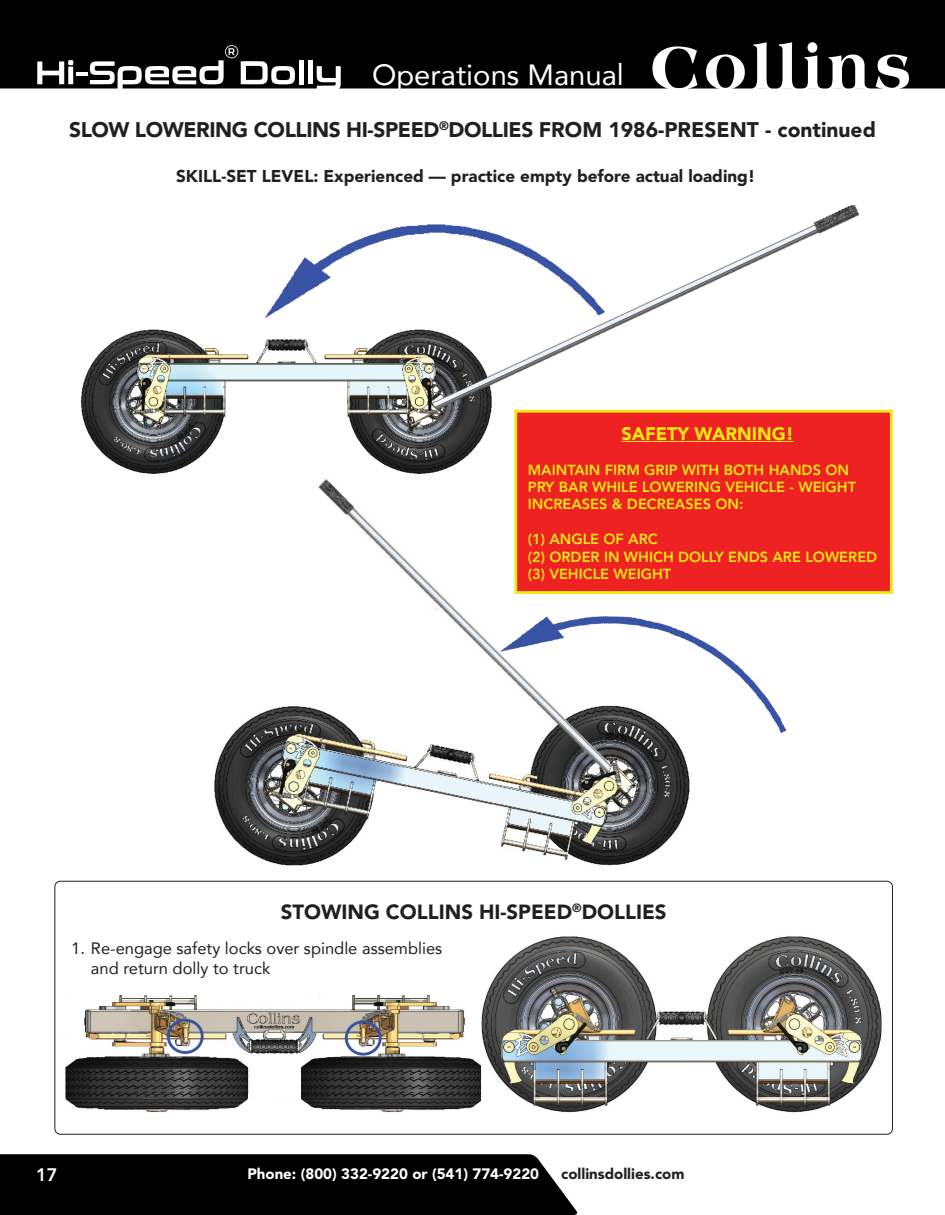
<style>
.page{position:relative;width:945px;height:1215px;background:#fff}
.page>*{position:absolute;margin:0;border:0;box-sizing:border-box;transform-origin:0 0}
.t1{font:29.25px "Avenir";color:#fff}
.t2{font:900 21px "Avenir LT Std";letter-spacing:-.02em;color:#231f20}
.t3{font:900 20.4px "Avenir LT Std";color:#231f20}
.t4{font:900 18px "Avenir LT Std";color:#eee913}
.t5{font:800 18px "Avenir LT Std";color:#fff}
.STEPS{font:900 17.1px "Avenir LT Std";color:#231f20}
.t6{font:16.5px/19.8px "Avenir";color:#231f20}
.t7{font:900 15px "Avenir LT Std";color:#fff}
.t8{font:900 15px "Avenir LT Std";color:#231f20}
.t9{font:800 14.55px/17.4px "Avenir LT Std";color:#eee913}
</style>
<div class="page">
<div style="left:0;top:1154px;width:578px;height:61px;background:#000001"></div>
<div style="left:0;top:0;width:945px;height:88px;background:#000001"></div>
<svg style="left:652px;top:46px;width:45px;height:43px"></svg>
<svg style="left:706px;top:54px;width:39px;height:35px"></svg>
<svg style="left:753px;top:42px;width:18px;height:47px"></svg>
<svg style="left:778px;top:42px;width:18px;height:47px"></svg>
<svg style="left:804px;top:42px;width:18px;height:47px"></svg>
<svg style="left:828px;top:55px;width:41px;height:34px"></svg>
<svg style="left:876px;top:55px;width:33px;height:34px"></svg>
<div style="left:299px;top:60px;width:5px;height:24px;background:#fff"></div>
<div style="left:308px;top:60px;width:5px;height:24px;background:#fff"></div>
<hr style="left:76px;top:72px;width:12px;height:4px;background:#fff">
<svg style="left:37px;top:60px;width:36px;height:24px"></svg>
<svg style="left:90px;top:45px;width:205px;height:44px"></svg>
<svg style="left:317px;top:66px;width:24px;height:23px"></svg>
<img style="left:65px;top:936px;width:817px;height:177px">
<img style="left:80px;top:205px;width:792px;height:661px">
<div style="left:55px;top:881px;width:838px;height:254px;border:1px solid #231f20;border-radius:6px"></div>
<div style="left:514px;top:410px;width:379px;height:184px;background:#ee2123;border:3px solid #eee913"></div>
<hr style="left:622px;top:441px;width:172px;height:1px;background:#eee913">
<h1 class="t1" style="left:372px;top:51px;width:253px">Operations Manual</h1>
<p class="t2" style="left:69px;top:117px;width:808px">SLOW LOWERING COLLINS HI-SPEED<sup>®</sup>DOLLIES FROM 1986-PRESENT - continued</p>
<p class="STEPS" style="left:176px;top:165px;width:581px">SKILL-SET LEVEL: Experienced — practice empty before actual loading!</p>
<p class="t4" style="left:622px;top:422px;width:174px">SAFETY WARNING!</p>
<p class="t9" style="left:528px;top:461px;width:330px">MAINTAIN FIRM GRIP WITH BOTH HANDS ON<br>PRY BAR WHILE LOWERING VEHICLE - WEIGHT<br>INCREASES &amp; DECREASES ON:</p>
<p class="t9" style="left:528px;top:531px;width:132px">(1) ANGLE OF ARC</p>
<p class="t9" style="left:528px;top:548px;width:351px">(2) ORDER IN WHICH DOLLY ENDS ARE LOWERED</p>
<p class="t9" style="left:528px;top:566px;width:145px">(3) VEHICLE WEIGHT</p>
<p class="t3" style="left:281px;top:899px;width:387px">STOWING COLLINS HI-SPEED<sup>®</sup>DOLLIES</p>
<p class="t6" style="left:91px;top:938px;width:353px;text-indent:-20px">1. Re-engage safety locks over spindle assemblies and return dolly to truck</p>
<p class="t5" style="left:36px;top:1164px;width:23px">17</p>
<p class="t7" style="left:247px;top:1165px;width:293px">Phone: (800) 332-9220 or (541) 774-9220</p>
<p class="t8" style="left:561px;top:1165px;width:125px">collinsdollies.com</p>
</div>
